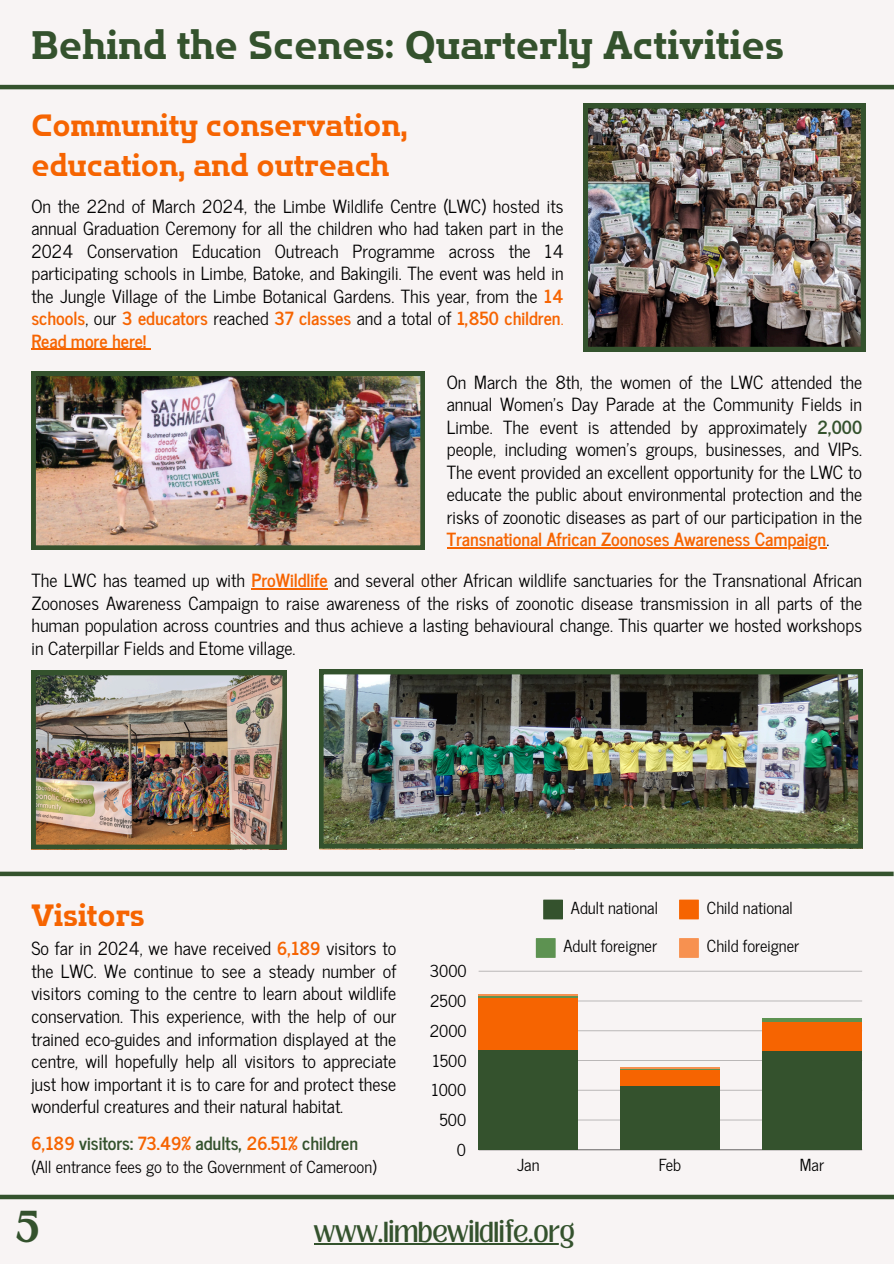
<style>
.page{position:relative;width:894px;height:1264px;background:#fff}
.page>*{position:absolute;margin:0;border:0;box-sizing:border-box;transform-origin:0 0}
.t1{font:39.75px "Flatory Slab 700";color:#34522d}
.t2{font:700 34.2px "Loubag";color:#34522d}
.t3{font:30.75px/39.3px "Flatory Slab 700";color:#f66401}
.t4{font:22.2px "Loubag";color:#34522d}
.t5{font:18px/22.5px "News Cycle";color:#000;text-align:justify}
.t6{font:700 18px "News Cycle";color:#f66401}
.t7{font:700 18px "News Cycle";color:#34522d}
.t8{font:16.5px "News Cycle";color:#000}
.s1{font-weight:700;color:#f66401}
.s2{color:#f66401}
.s3{font-weight:700;color:#34522d}
.s4{font-weight:400;color:#000}
</style>
<div class="page">
<div style="left:0;top:0;width:893px;height:1263px;background:#f8f4f4"></div>
<div style="left:0;top:1194px;width:893px;height:5px;background:#34522d"></div>
<hr style="left:0;top:85px;width:893px;height:4px;background:#34522d">
<div style="left:0;top:871px;width:893px;height:5px;background:#34522d"></div>
<img style="left:583px;top:104px;width:281px;height:247px">
<img style="left:31px;top:371px;width:393px;height:178px">
<hr style="left:31px;top:349px;width:115px;height:1px;background:#f66401">
<hr style="left:446px;top:547px;width:380px;height:1px;background:#f66401">
<hr style="left:251px;top:588px;width:77px;height:1px;background:#f66401">
<img style="left:31px;top:671px;width:256px;height:177px">
<img style="left:319px;top:670px;width:543px;height:177px">
<svg style="left:543px;top:899px;width:20px;height:20px"></svg>
<svg style="left:679px;top:899px;width:19px;height:20px"></svg>
<svg style="left:535px;top:938px;width:20px;height:19px"></svg>
<svg style="left:679px;top:938px;width:19px;height:19px"></svg>
<hr style="left:478px;top:1149px;width:383px;height:1px;background:#000;opacity:.6">
<hr style="left:478px;top:1119px;width:383px;height:1px;background:#dad7d7">
<hr style="left:478px;top:1089px;width:383px;height:1px;background:#e9e5e5">
<hr style="left:478px;top:1060px;width:383px;height:1px;background:#bab7b7">
<hr style="left:478px;top:1030px;width:383px;height:1px;background:#c9c6c6">
<hr style="left:478px;top:1000px;width:383px;height:1px;background:#d8d5d5">
<hr style="left:478px;top:970px;width:383px;height:1px;background:#e7e3e3">
<div style="left:478px;top:1049px;width:100px;height:100px;background:#34522d"></div>
<div style="left:478px;top:997px;width:100px;height:52px;background:#f66401"></div>
<hr style="left:478px;top:995px;width:100px;height:2px;background:#5d9251">
<hr style="left:478px;top:994px;width:100px;height:1px;background:#f79150">
<div style="left:620px;top:1085px;width:100px;height:64px;background:#34522d"></div>
<div style="left:620px;top:1069px;width:100px;height:16px;background:#f66401"></div>
<hr style="left:620px;top:1068px;width:100px;height:1px;background:#5d9251">
<hr style="left:620px;top:1067px;width:100px;height:1px;background:#f79150">
<div style="left:762px;top:1050px;width:99px;height:99px;background:#34522d"></div>
<div style="left:762px;top:1021px;width:99px;height:29px;background:#f66401"></div>
<hr style="left:762px;top:1018px;width:99px;height:3px;background:#5d9251">
<hr style="left:314px;top:1243px;width:260px;height:1px;background:#34522d">
<p class="t1" style="left:31px;top:22px;width:753px">Behind the Scenes: Quarterly Activities</p>
<p class="t3" style="left:31px;top:106px;width:377px">Community conservation, education, and outreach</p>
<p class="t5" style="left:31px;top:193px;width:533px">On the 22nd of March 2024, the Limbe Wildlife Centre (LWC) hosted its annual Graduation Ceremony for all the children who had taken part in the 2024 Conservation Education Outreach Programme across the 14 participating schools in Limbe, Batoke, and Bakingili. The event was held in the Jungle Village of the Limbe Botanical Gardens. This year, from the <span class="s1">14 schools</span>, our <span class="s1">3 educators</span> reached <span class="s1">37 classes</span> and a total of <span class="s1">1,850 children</span><span class="s2">.<br></span><span class="s1">Read more here!</span></p>
<p class="t5" style="left:446px;top:369px;width:417px">On March the 8th, the women of the LWC attended the annual Women’s Day Parade at the Community Fields in Limbe. The event is attended by approximately <span class="s3">2,000 </span>people, including women’s groups, businesses, and VIPs.<br>The event provided an excellent opportunity for the LWC to educate the public about environmental protection and the risks of zoonotic diseases as part of our participation in the</p>
<p class="t6" style="left:446px;top:523px;width:384px">Transnational African Zoonoses Awareness Campaign<span class="s4">.</span></p>
<p class="t5" style="left:31px;top:568px;width:832px">The LWC has teamed up with <span class="s1">ProWildlife</span> and several other African wildlife sanctuaries for the Transnational African Zoonoses Awareness Campaign to raise awareness of the risks of zoonotic disease transmission in all parts of the human population across countries and thus achieve a lasting behavioural change. This quarter we hosted workshops in Caterpillar Fields and Etome village.</p>
<p class="t3" style="left:31px;top:896px;width:115px">Visitors</p>
<p class="t8" style="left:571px;top:893px;width:88px">Adult national</p>
<p class="t8" style="left:706px;top:893px;width:87px">Child national</p>
<p class="t8" style="left:563px;top:931px;width:95px">Adult foreigner</p>
<p class="t8" style="left:706px;top:931px;width:94px">Child foreigner</p>
<p class="t5" style="left:31px;top:936px;width:366px">So far in 2024, we have received <span class="s1">6,189</span> visitors to the LWC. We continue to see a steady number of visitors coming to the centre to learn about wildlife conservation. This experience, with the help of our trained eco-guides and information displayed at the centre, will hopefully help all visitors to appreciate just how important it is to care for and protect these wonderful creatures and their natural habitat.</p>
<p class="t7" style="left:31px;top:1127px;width:328px"><span class="s2">6,189</span> visitors: <span class="s2">73.49%</span> adults, <span class="s2">26.51%</span> children</p>
<p class="t8" style="left:31px;top:1152px;width:346px">(All entrance fees go to the Government of Cameroon)</p>
<h2 class="t2" style="left:15px;top:1199px;width:26px">5</h2>
<h3 class="t4" style="left:314px;top:1214px;width:262px">www.limbewildlife.org</h3>
<p class="t8" style="left:429px;top:956px;width:38px">3000</p>
<p class="t8" style="left:430px;top:986px;width:38px">2500</p>
<p class="t8" style="left:429px;top:1016px;width:38px">2000</p>
<p class="t8" style="left:432px;top:1045px;width:35px">1500</p>
<p class="t8" style="left:431px;top:1075px;width:36px">1000</p>
<p class="t8" style="left:439px;top:1105px;width:28px">500</p>
<p class="t8" style="left:457px;top:1134px;width:11px">0</p>
<p class="t8" style="left:517px;top:1150px;width:24px">Jan</p>
<p class="t8" style="left:658px;top:1150px;width:24px">Feb</p>
<p class="t8" style="left:799px;top:1150px;width:26px">Mar</p>
</div>
